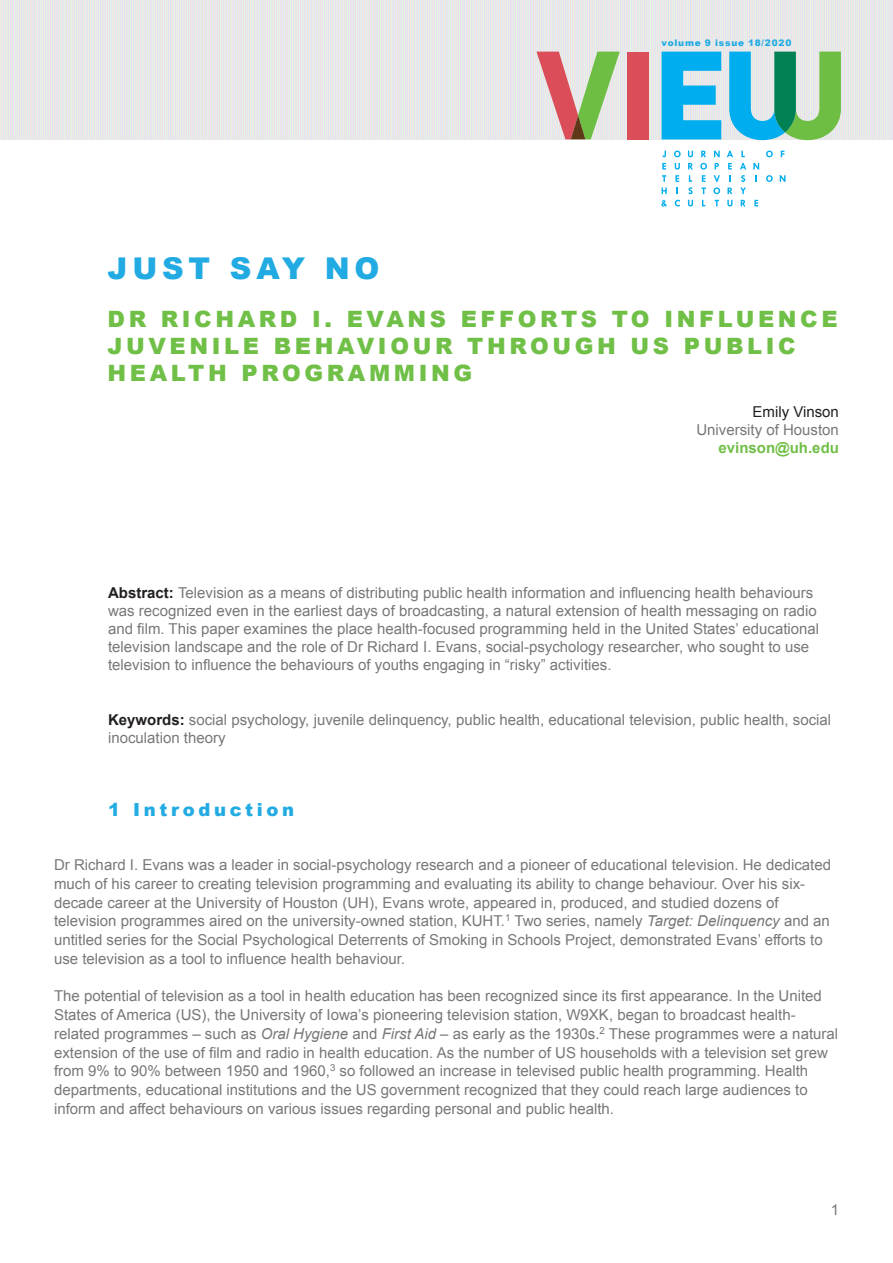
<style>
.page{position:relative;width:893px;height:1263px;background:#fff}
.page>*{position:absolute;margin:0;border:0;box-sizing:border-box;transform-origin:0 0}
.Chap_title{font:900 30px "Arial";letter-spacing:.16em;color:#22abe2}
.Chap_subtitle{font:900 22.5px/27px "Arial";letter-spacing:.16em;color:#70bf47}
.A_head{font:900 18px "Arial";letter-spacing:.2em;color:#22abe2}
.Body_text_next{font:15px/18.8px "Arial";color:#797877}
.Body_text_first{font:15px/18.8px "Arial";color:#797877}
.Abstract{font:15px/18px "Arial";color:#797877}
.Keywords{font:15px/18px "Arial";color:#797877}
.Author_aff{font:15px "Arial";color:#797877}
.Chap_au_aff{font:700 15px "Arial";color:#70bf47}
.Chap_au{font:15px "Arial";color:#231f20}
.Body_text_first-2{font:900 9px "Arial";letter-spacing:.09em;color:#22abe2}
.s1{font-weight:700;color:#231f20}
.s2{font-style:italic}
</style>
<div class="page">
<img style="left:0;top:0;width:893px;height:140px">
<div style="left:627px;top:52px;width:22px;height:87px;background:#db4d58"></div>
<svg style="left:662px;top:52px;width:59px;height:87px;background:#38bbec"></svg>
<svg style="left:729px;top:52px;width:112px;height:88px;background:#70c0ab"></svg>
<svg style="left:701px;top:151px;width:5px;height:6px"></svg>
<svg style="left:714px;top:151px;width:6px;height:6px"></svg>
<svg style="left:741px;top:151px;width:4px;height:6px"></svg>
<svg style="left:766px;top:151px;width:7px;height:6px"></svg>
<svg style="left:781px;top:151px;width:3px;height:6px"></svg>
<svg style="left:715px;top:163px;width:4px;height:6px"></svg>
<svg style="left:740px;top:163px;width:6px;height:6px"></svg>
<svg style="left:753px;top:163px;width:6px;height:6px"></svg>
<svg style="left:700px;top:163px;width:7px;height:19px"></svg>
<svg style="left:741px;top:175px;width:4px;height:7px"></svg>
<svg style="left:766px;top:175px;width:7px;height:7px"></svg>
<svg style="left:780px;top:175px;width:5px;height:7px"></svg>
<svg style="left:701px;top:188px;width:5px;height:6px"></svg>
<svg style="left:713px;top:175px;width:7px;height:19px"></svg>
<svg style="left:740px;top:188px;width:6px;height:6px"></svg>
<svg style="left:702px;top:200px;width:3px;height:6px"></svg>
<svg style="left:715px;top:200px;width:4px;height:6px"></svg>
<svg style="left:741px;top:200px;width:5px;height:6px"></svg>
<svg style="left:754px;top:200px;width:4px;height:6px"></svg>
<svg style="left:662px;top:151px;width:4px;height:6px"></svg>
<svg style="left:662px;top:163px;width:4px;height:6px"></svg>
<svg style="left:662px;top:175px;width:4px;height:7px"></svg>
<svg style="left:662px;top:188px;width:5px;height:6px"></svg>
<svg style="left:661px;top:200px;width:6px;height:6px"></svg>
<svg style="left:674px;top:151px;width:7px;height:6px"></svg>
<svg style="left:675px;top:163px;width:5px;height:19px"></svg>
<svg style="left:675px;top:200px;width:5px;height:6px"></svg>
<svg style="left:688px;top:151px;width:5px;height:6px"></svg>
<svg style="left:688px;top:163px;width:5px;height:6px"></svg>
<svg style="left:688px;top:175px;width:5px;height:19px"></svg>
<svg style="left:688px;top:200px;width:5px;height:6px"></svg>
<svg style="left:727px;top:151px;width:6px;height:6px"></svg>
<svg style="left:728px;top:163px;width:4px;height:6px"></svg>
<svg style="left:729px;top:175px;width:2px;height:7px"></svg>
<svg style="left:727px;top:188px;width:5px;height:6px"></svg>
<svg style="left:727px;top:200px;width:5px;height:6px"></svg>
<svg style="left:536px;top:52px;width:84px;height:87px;background:#c6b79d"></svg>
<p class="Body_text_first-2" style="left:661px;top:37px;width:131px">volume 9 issue 18/2020</p>
<p class="Chap_title" style="left:108px;top:246px;width:274px">JUST SAY NO</p>
<p class="Chap_subtitle" style="left:108px;top:305px;width:732px">DR RICHARD I. EVANS EFFORTS TO INFLUENCE<br>JUVENILE BEHAVIOUR THROUGH US PUBLIC<br>HEALTH PROGRAMMING</p>
<p class="Chap_au" style="left:752px;top:402px;width:88px">Emily Vinson</p>
<p class="Author_aff" style="left:696px;top:420px;width:144px">University of Houston</p>
<p class="Chap_au_aff" style="left:718px;top:438px;width:122px">evinson@uh.edu</p>
<p class="Abstract" style="left:108px;top:584px;width:713px"><span class="s1">Abstract:</span> Television as a means of distributing public health information and influencing health behaviours was recognized even in the earliest days of broadcasting, a natural extension of health messaging on radio and film. This paper examines the place health-focused programming held in the United States’ educational television landscape and the role of Dr Richard I. Evans, social-psychology researcher, who sought to use television to influence the behaviours of youths engaging in “risky” activities.</p>
<p class="Keywords" style="left:108px;top:711px;width:725px"><span class="s1">Keywords:</span> social psychology, juvenile delinquency, public health, educational television, public health, social inoculation theory</p>
<p class="A_head" style="left:108px;top:796px;width:188px">1 Introduction</p>
<p class="Body_text_first" style="left:54px;top:855px;width:778px">Dr Richard I. Evans was a leader in social-psychology research and a pioneer of educational television. He dedicated much of his career to creating television programming and evaluating its ability to change behaviour. Over his six&shy;decade career at the University of Houston (UH), Evans wrote, appeared in, produced, and studied dozens of television programmes aired on the university-owned station, KUHT.<sup>1</sup> Two series, namely <span class="s2">Target: Delinquency</span> and an untitled series for the Social Psychological Deterrents of Smoking in Schools Project, demonstrated Evans’ efforts to use television as a tool to influence health behaviour.</p>
<p class="Body_text_next" style="left:54px;top:987px;width:786px">The potential of television as a tool in health education has been recognized since its first appearance. In the United States of America (US), the University of Iowa’s pioneering television station, W9XK, began to broadcast health&shy;related programmes – such as <span class="s2">Oral Hygiene</span> and <span class="s2">First Aid</span> – as early as the 1930s.<sup>2</sup> These programmes were a natural extension of the use of film and radio in health education. As the number of US households with a television set grew from 9% to 90% between 1950 and 1960,<sup>3</sup> so followed an increase in televised public health programming. Health departments, educational institutions and the US government recognized that they could reach large audiences to inform and affect behaviours on various issues regarding personal and public health.</p>
<p class="Body_text_next" style="left:831px;top:1201px;width:10px">1</p>
</div>
